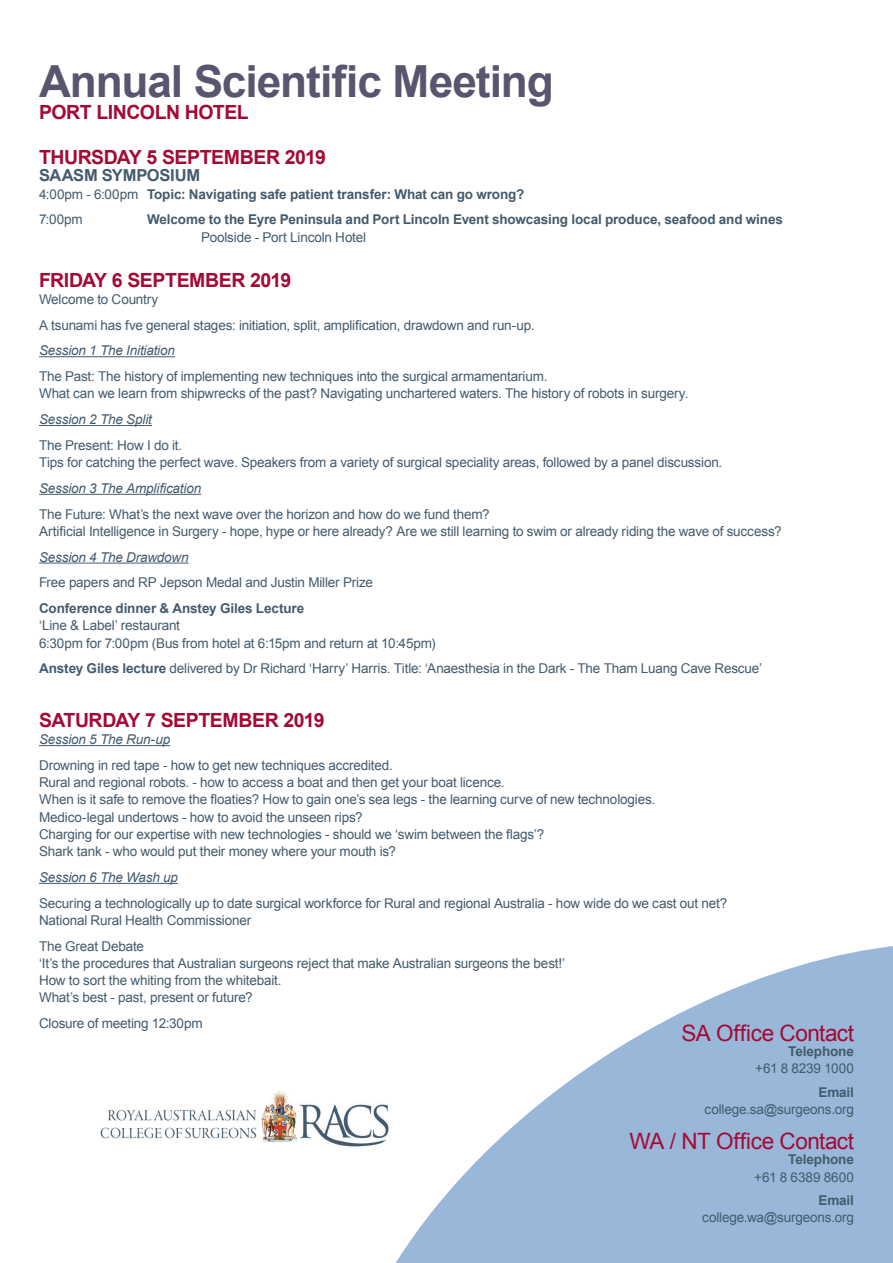
<style>
.page{position:relative;width:893px;height:1263px;background:#fff}
.page>*{position:absolute;margin:0;border:0;box-sizing:border-box;transform-origin:0 0}
.PROGRAM_DATES{font:700 44.25px "Arial";letter-spacing:-.025em;color:#58566f}
.SUB_HEADINGS{font:22.5px "Arial";letter-spacing:-.015em;color:#a30a34}
.PROGRAM_DATES-2{font:700 19.5px "Arial";letter-spacing:-.025em;color:#a30a34}
.BODY_COPY{font:700 16.5px "Arial";letter-spacing:-.015em;color:#435b6d}
.BODY_COPY-2{font:13.5px/17.2px "Arial";letter-spacing:-.015em;color:#435b6d}
.BODY_COPY-3{font:italic 13.5px "Arial";letter-spacing:-.01em;color:#435b6d}
.PROGRAM_DATES-3{font:700 13.5px/17.2px "Arial";letter-spacing:-.01em;color:#435b6d}
.BODY_COPY-4{font:700 13.5px "Arial";letter-spacing:-.005em;color:#435b6d}
.SUB_HEADINGS-2{font:13.5px/17.2px "Arial";letter-spacing:-.005em;color:#435b6d;text-align:right}
.TELEPHONE{font:700 13.5px "Arial";letter-spacing:-.005em;color:#435b6d}
.PROGRAM_DATES-4{font:13.5px "Arial";color:#435b6d}
.s1{font-weight:400}
.s2{font-weight:700}
</style>
<div class="page">
<svg style="left:396px;top:946px;width:497px;height:317px;fill:#99b7d9"></svg>
<img style="left:101px;top:1091px;width:288px;height:56px">
<hr style="left:39px;top:356px;width:136px;height:1px;background:#435b6d">
<hr style="left:39px;top:425px;width:113px;height:1px;background:#435b6d">
<hr style="left:39px;top:494px;width:162px;height:1px;background:#435b6d">
<hr style="left:39px;top:563px;width:150px;height:1px;background:#435b6d">
<hr style="left:39px;top:745px;width:131px;height:1px;background:#435b6d">
<hr style="left:39px;top:883px;width:139px;height:1px;background:#435b6d">
<p class="PROGRAM_DATES" style="left:39px;top:51px;width:516px">Annual Scientific Meeting</p>
<p class="PROGRAM_DATES-2" style="left:39px;top:99px;width:211px">PORT LINCOLN HOTEL</p>
<p class="PROGRAM_DATES-2" style="left:39px;top:144px;width:288px">THURSDAY 5 SEPTEMBER 2019</p>
<p class="BODY_COPY" style="left:39px;top:164px;width:163px">SAASM SYMPOSIUM</p>
<p class="BODY_COPY-4" style="left:39px;top:185px;width:487px"><span class="s1">4:00pm - 6:00pm</span> Topic: Navigating safe patient transfer: What can go wrong?</p>
<p class="PROGRAM_DATES-4" style="left:39px;top:211px;width:45px">7:00pm</p>
<p class="PROGRAM_DATES-3" style="left:201px;top:211px;width:583px;text-indent:-54px">Welcome to the Eyre Peninsula and Port Lincoln Event showcasing local produce, seafood and wines<br><span class="s1">Poolside - Port Lincoln Hotel</span></p>
<p class="PROGRAM_DATES-2" style="left:39px;top:267px;width:254px">FRIDAY 6 SEPTEMBER 2019</p>
<p class="BODY_COPY-2" style="left:39px;top:291px;width:121px">Welcome to Country</p>
<p class="BODY_COPY-2" style="left:39px;top:316px;width:497px">A tsunami has fve general stages: initiation, split, amplification, drawdown and run-up.</p>
<p class="BODY_COPY-3" style="left:39px;top:342px;width:137px">Session 1 The Initiation</p>
<p class="BODY_COPY-2" style="left:39px;top:368px;width:651px">The Past: The history of implementing new techniques into the surgical armamentarium.<br>What can we learn from shipwrecks of the past? Navigating unchartered waters. The history of robots in surgery.</p>
<p class="BODY_COPY-3" style="left:39px;top:411px;width:114px">Session 2 The Split</p>
<p class="BODY_COPY-2" style="left:39px;top:437px;width:685px">The Present: How I do it.<br>Tips for catching the perfect wave. Speakers from a variety of surgical speciality areas, followed by a panel discussion.</p>
<p class="BODY_COPY-3" style="left:39px;top:479px;width:164px">Session 3 The Amplification</p>
<p class="BODY_COPY-2" style="left:39px;top:505px;width:744px">The Future: What’s the next wave over the horizon and how do we fund them?<br>Artificial Intelligence in Surgery - hope, hype or here already? Are we still learning to swim or already riding the wave of success?</p>
<p class="BODY_COPY-3" style="left:39px;top:548px;width:151px">Session 4 The Drawdown</p>
<p class="BODY_COPY-2" style="left:39px;top:574px;width:335px">Free papers and RP Jepson Medal and Justin Miller Prize</p>
<p class="BODY_COPY-2" style="left:39px;top:600px;width:398px"><span class="s2">Conference dinner &amp; Anstey Giles Lecture<br></span>‘Line &amp; Label’ restaurant<br>6:30pm for 7:00pm (Bus from hotel at 6:15pm and return at 10:45pm)</p>
<p class="BODY_COPY-2" style="left:39px;top:660px;width:724px"><span class="s2">Anstey Giles lecture</span> delivered by Dr Richard ‘Harry’ Harris. Title: ‘Anaesthesia in the Dark - The Tham Luang Cave Rescue’</p>
<p class="PROGRAM_DATES-2" style="left:39px;top:707px;width:287px">SATURDAY 7 SEPTEMBER 2019</p>
<p class="BODY_COPY-3" style="left:39px;top:731px;width:133px">Session 5 The Run-up</p>
<p class="BODY_COPY-2" style="left:39px;top:757px;width:618px">Drowning in red tape - how to get new techniques accredited.<br>Rural and regional robots. - how to access a boat and then get your boat licence.<br>When is it safe to remove the floaties? How to gain one’s sea legs - the learning curve of new technologies.<br>Medico-legal undertows - how to avoid the unseen rips?<br>Charging for our expertise with new technologies - should we ‘swim between the flags’?<br>Shark tank - who would put their money where your mouth is?</p>
<p class="BODY_COPY-3" style="left:39px;top:868px;width:140px">Session 6 The Wash up</p>
<p class="BODY_COPY-2" style="left:39px;top:894px;width:690px">Securing a technologically up to date surgical workforce for Rural and regional Australia - how wide do we cast out net?<br>National Rural Health Commissioner</p>
<p class="BODY_COPY-2" style="left:39px;top:937px;width:528px">The Great Debate<br>‘It’s the procedures that Australian surgeons reject that make Australian surgeons the best!’ How to sort the whiting from the whitebait.<br>What’s best - past, present or future?</p>
<p class="BODY_COPY-2" style="left:39px;top:1015px;width:165px">Closure of meeting 12:30pm</p>
<p class="SUB_HEADINGS" style="left:681px;top:1018px;width:174px">SA Office Contact</p>
<p class="SUB_HEADINGS-2" style="left:755px;top:1043px;width:100px"><span class="s2">Telephone<br></span>+61 8 8239 1000</p>
<p class="TELEPHONE" style="left:818px;top:1083px;width:37px">Email</p>
<p class="BODY_COPY-2" style="left:705px;top:1101px;width:151px">college.sa@surgeons.org</p>
<p class="SUB_HEADINGS" style="left:629px;top:1127px;width:226px">WA / NT Office Contact</p>
<p class="SUB_HEADINGS-2" style="left:754px;top:1151px;width:101px"><span class="s2">Telephone<br></span>+61 8 6389 8600</p>
<p class="TELEPHONE" style="left:818px;top:1191px;width:37px">Email</p>
<p class="BODY_COPY-2" style="left:702px;top:1209px;width:153px">college.wa@surgeons.org</p>
</div>
